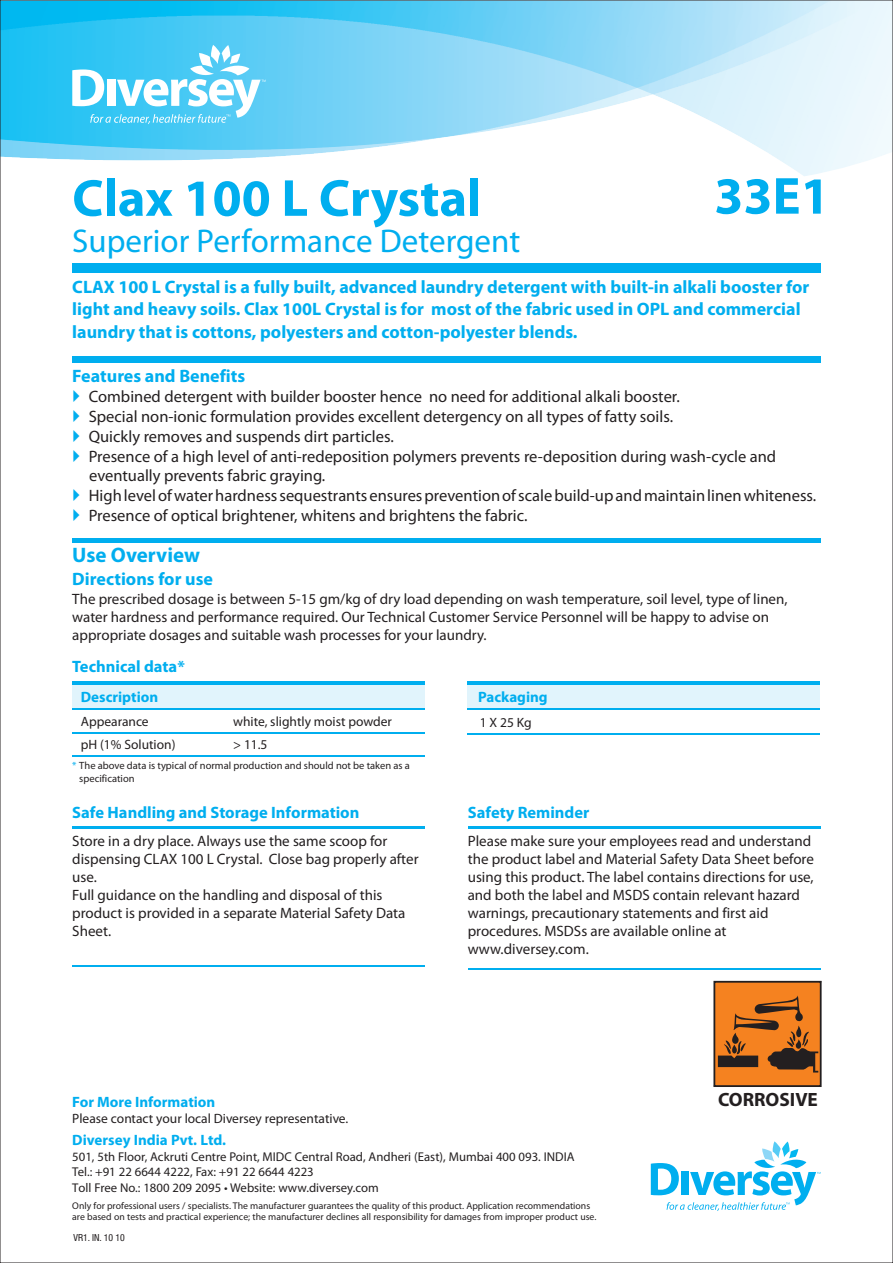
<style>
.page{position:relative;width:893px;height:1263px;background:#fff}
.page>*{position:absolute;margin:0;border:0;box-sizing:border-box;transform-origin:0 0}
.t1{font:700 52.5px "Myriad Pro";color:#00aeef}
.t2{font:33px "Myriad Pro";color:#00aeef}
.t3{font:700 21px "Myriad Pro";color:#00aeef}
.t4{font:700 19.35px "Myriad Pro";color:#231f20}
.t5{font:700 18px/22.4px "Myriad Pro";color:#00aeef}
.t6{font:16.5px/19.8px "Myriad Pro";color:#231f20}
.t7{font:700 16.5px "Myriad Pro";color:#00aeef}
.t8{font:15px/18px "Myriad Pro";color:#231f20}
.t9{font:700 15px "Myriad Pro";color:#00aeef}
.t10{font:13.5px "Myriad Pro";color:#231f20}
.t11{font:12.75px/15.3px "Myriad Pro";color:#231f20}
.t12{font:10.5px/12.6px "Myriad Pro";color:#231f20}
.t13{font:9.75px/11.7px "Myriad Pro";color:#231f20}
.t14{font:condensed 9.75px "Helvetica Neue LT Pro";color:#231f20}
.s1{color:#00aeef}
.s2{font-size:12.6px}
</style>
<div class="page">
<img style="left:2px;top:2px;width:875px;height:171px">
<svg style="left:72px;top:45px;width:194px;height:79px"></svg>
<div style="left:72px;top:264px;width:749px;height:9px;background:#00aeef"></div>
<div style="left:72px;top:356px;width:749px;height:7px;background:#00aeef"></div>
<hr style="left:72px;top:538px;width:749px;height:4px;background:#00aeef">
<hr style="left:72px;top:966px;width:353px;height:1px;background:#00aeef">
<hr style="left:72px;top:682px;width:353px;height:3px;background:#00aeef">
<div style="left:72px;top:685px;width:353px;height:25px;background:#e1f4fc"></div>
<hr style="left:72px;top:709px;width:353px;height:1px;background:#00aeef">
<hr style="left:72px;top:732px;width:353px;height:1px;background:#00aeef">
<hr style="left:72px;top:755px;width:353px;height:1px;background:#00aeef">
<hr style="left:72px;top:826px;width:353px;height:3px;background:#00aeef">
<hr style="left:467px;top:682px;width:353px;height:3px;background:#00aeef">
<div style="left:467px;top:685px;width:353px;height:25px;background:#e1f4fc"></div>
<hr style="left:467px;top:709px;width:353px;height:1px;background:#00aeef">
<hr style="left:467px;top:733px;width:353px;height:2px;background:#00aeef">
<svg style="left:651px;top:1141px;width:170px;height:70px"></svg>
<svg style="left:713px;top:981px;width:109px;height:106px;background:#bd6821"></svg>
<hr style="left:468px;top:968px;width:353px;height:1px;background:#00aeef">
<hr style="left:468px;top:826px;width:353px;height:3px;background:#00aeef">
<h1 class="t1" style="left:714px;top:174px;width:117px">33E1</h1>
<h1 class="t1" style="left:72px;top:176px;width:411px">Clax 100 L Crystal</h1>
<h2 class="t2" style="left:72px;top:228px;width:450px">Superior Performance Detergent</h2>
<p class="t5" style="left:72px;top:277px;width:739px">CLAX 100 L Crystal is a fully built, advanced laundry detergent with built-in alkali booster for light and heavy soils. Clax 100L Crystal is for most of the fabric used in OPL and commercial laundry that is cottons, polyesters and cotton-polyester blends.</p>
<p class="t5" style="left:72px;top:366px;width:174px">Features and Benefits</p>
<p class="t6" style="left:89px;top:388px;width:729px">Combined detergent with builder booster hence no need for additional alkali booster.<br>Special non-ionic formulation provides excellent detergency on all types of fatty soils.<br>Quickly removes and suspends dirt particles.<br>Presence of a high level of anti-redeposition polymers prevents re-deposition during wash-cycle and eventually prevents fabric graying.<br>High level of water hardness sequestrants ensures prevention of scale build-up and maintain linen whiteness.<br>Presence of optical brightener, whitens and brightens the fabric.</p>
<h3 class="t3" style="left:72px;top:546px;width:129px">Use Overview</h3>
<p class="t5" style="left:72px;top:570px;width:142px">Directions for use</p>
<p class="t8" style="left:72px;top:591px;width:717px">The prescribed dosage is between 5-15 gm/kg of dry load depending on wash temperature, soil level, type of linen, water hardness and performance required. Our Technical Customer Service Personnel will be happy to advise on appropriate dosages and suitable wash processes for your laundry.</p>
<p class="t7" style="left:72px;top:660px;width:114px">Technical data*</p>
<p class="t9" style="left:81px;top:690px;width:79px">Description</p>
<p class="t10" style="left:81px;top:716px;width:69px">Appearance</p>
<p class="t10" style="left:233px;top:716px;width:160px">white, slightly moist powder</p>
<p class="t10" style="left:81px;top:739px;width:96px">pH (1% Solution)</p>
<p class="t10" style="left:233px;top:739px;width:36px">&gt; 11.5</p>
<p class="t12" style="left:79px;top:760px;width:332px;text-indent:-7px"><span class="s1">*</span> The above data is typical of normal production and should not be taken as a specification</p>
<p class="t7" style="left:72px;top:806px;width:289px">Safe Handling and Storage Information</p>
<p class="t8" style="left:72px;top:833px;width:348px">Store in a dry place. Always use the same scoop for dispensing CLAX 100 L Crystal. Close bag properly after use.<br>Full guidance on the handling and disposal of this product is provided in a separate Material Safety Data Sheet.</p>
<p class="t9" style="left:478px;top:691px;width:71px">Packaging</p>
<p class="t10" style="left:480px;top:717px;width:53px">1 X 25 Kg</p>
<p class="t7" style="left:468px;top:806px;width:123px">Safety Reminder</p>
<p class="t8" style="left:468px;top:833px;width:348px">Please make sure your employees read and understand the product label and Material Safety Data Sheet before using this product. The label contains directions for use, and both the label and MSDS contain relevant hazard warnings, precautionary statements and first aid procedures. MSDSs are available online at www.diversey.com.</p>
<p class="t9" style="left:72px;top:1095px;width:145px">For More Information</p>
<p class="t10" style="left:72px;top:1113px;width:278px">Please contact your local Diversey representative.</p>
<p class="t9" style="left:72px;top:1134px;width:155px">Diversey India Pvt. Ltd.</p>
<p class="t11" style="left:72px;top:1150px;width:504px">501, 5th Floor, Ackruti Centre Point, MIDC Central Road, Andheri (East), Mumbai 400 093. INDIA<br>Tel.: +91 22 6644 4222, Fax: +91 22 6644 4223<br><span class="s2">T</span>oll Free No.: 1800 209 2095 • Website: www.diversey.com</p>
<p class="t13" style="left:72px;top:1200px;width:526px">Only for professional users / specialists. The manufacturer guarantees the quality of this product. Application recommendations are based on tests and practical experience; the manufacturer declines all responsibility for damages from improper product use.</p>
<p class="t14" style="left:74px;top:1234px;width:53px">VR1. IN. 10 10</p>
<p class="t4" style="left:718px;top:1091px;width:101px">CORROSIVE</p>
</div>
